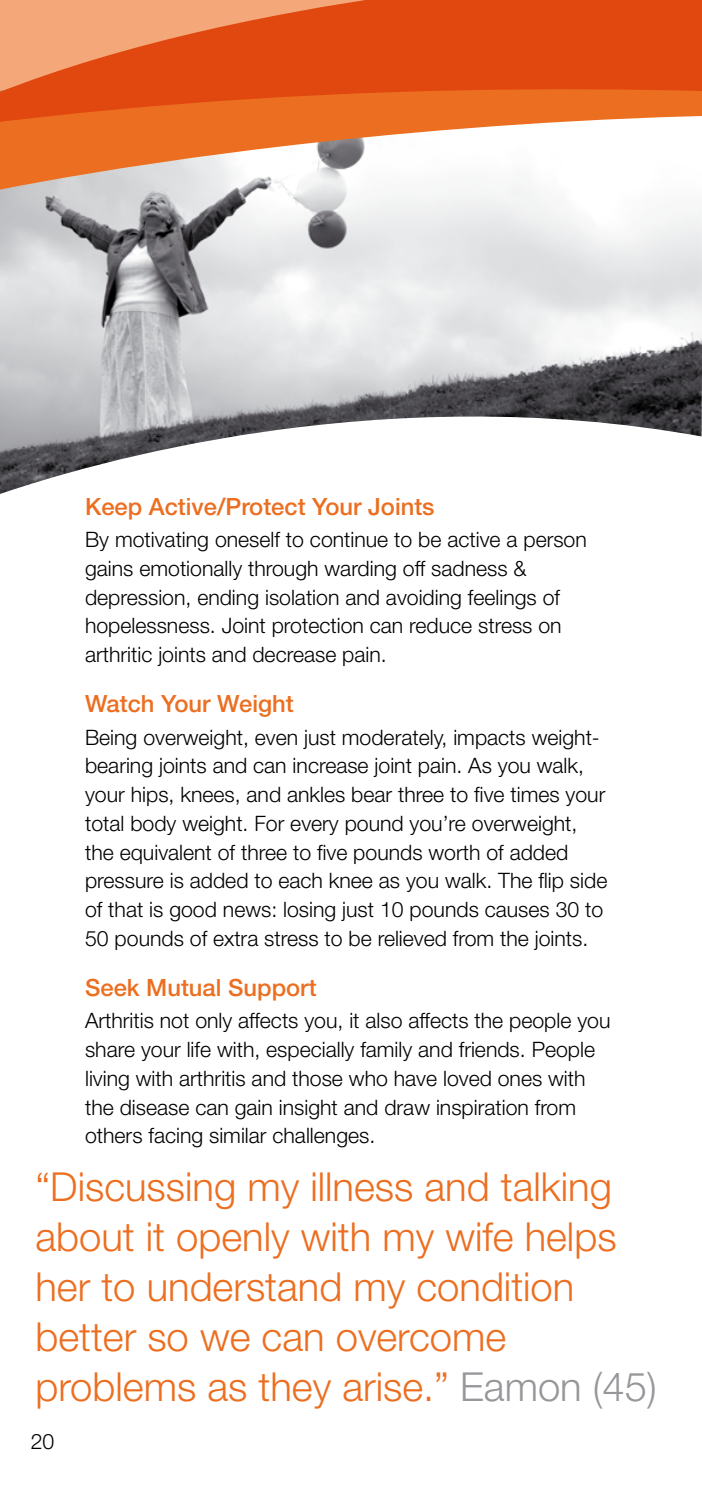
<style>
.page{position:relative;width:702px;height:1489px;background:#fff}
.page>*{position:absolute;margin:0;border:0;box-sizing:border-box;transform-origin:0 0}
.t1{font:300 40px/50px "Helvetica Neue";color:#ec6e20}
.t2{font:500 23.75px "Helvetica Neue";color:#ec6e20}
.t3{font:300 21.25px/28.8px "Helvetica Neue";color:#000}
.s1{color:#97979b}
</style>
<div class="page">
<img style="left:0;top:195px;width:702px;height:299px">
<svg style="left:0;top:159px;width:538px;height:36px"></svg>
<svg style="left:0;top:0;width:702px;height:159px;background:#e8733d"></svg>
<p class="t2" style="left:85px;top:492px;width:351px">Keep Active/Protect Your Joints</p>
<p class="t3" style="left:85px;top:524px;width:503px">By motivating oneself to continue to be active a person gains emotionally through warding off sadness &amp; depression, ending isolation and avoiding feelings of hopelessness. Joint protection can reduce stress on arthritic joints and decrease pain.</p>
<p class="t2" style="left:85px;top:689px;width:210px">Watch Your Weight</p>
<p class="t3" style="left:85px;top:722px;width:523px">Being overweight, even just moderately, impacts weight&shy;bearing joints and can increase joint pain. As you walk, your hips, knees, and ankles bear three to five times your total body weight. For every pound you’re overweight, the equivalent of three to five pounds worth of added pressure is added to each knee as you walk. The flip side of that is good news: losing just 10 pounds causes 30 to 50 pounds of extra stress to be relieved from the joints.</p>
<p class="t2" style="left:85px;top:973px;width:233px">Seek Mutual Support</p>
<p class="t3" style="left:85px;top:1005px;width:527px">Arthritis not only affects you, it also affects the people you share your life with, especially family and friends. People living with arthritis and those who have loved ones with the disease can gain insight and draw inspiration from others facing similar challenges.</p>
<h1 class="t1" style="left:35px;top:1161px;width:622px">“Discussing my illness and talking about it openly with my wife helps her to understand my condition better so we can overcome problems as they arise.” <span class="s1">Eamon (45)</span></h1>
<p class="t3" style="left:31px;top:1426px;width:25px">20</p>
</div>
